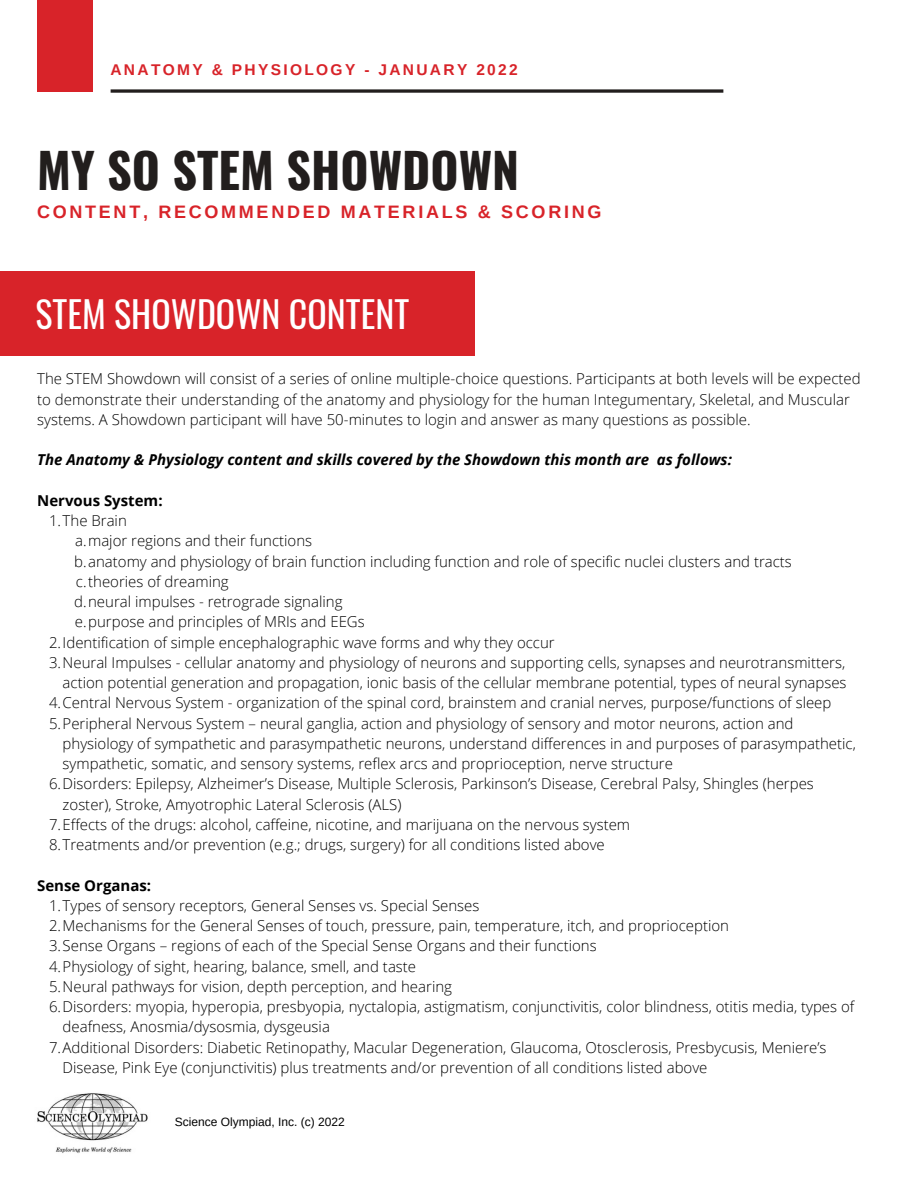
<style>
.page{position:relative;width:918px;height:1188px;background:#fff}
.page>*{position:absolute;margin:0;border:0;box-sizing:border-box;transform-origin:0 0}
.t1{font:700 48.15px "Oswald";color:#221e1d}
.t2{font:36px "Oswald";color:#fff}
.t3{font:700 18px "Arimo";letter-spacing:.15em;color:#d82329}
.t4{font:700 15.45px "Arimo";letter-spacing:.15em;color:#d82329}
.t5{font:300 15px/20.2px "Open Sans";color:#000}
.t6{font:italic 700 15px "Open Sans";color:#000}
.t7{font:700 15px "Open Sans";color:#000}
.t8{font:12px "Arimo";color:#000}
</style>
<div class="page">
<div style="left:37px;top:0;width:55px;height:92px;background:#d82329"></div>
<svg style="left:111px;top:89px;width:612px;height:4px;background:#484544"></svg>
<div style="left:0;top:271px;width:475px;height:84px;background:#d82329"></div>
<img style="left:37px;top:1093px;width:111px;height:60px">
<p class="t4" style="left:110px;top:61px;width:409px">ANATOMY &amp; PHYSIOLOGY - JANUARY 2022</p>
<p class="t1" style="left:37px;top:133px;width:484px">MY SO STEM SHOWDOWN</p>
<p class="t3" style="left:37px;top:202px;width:566px">CONTENT, RECOMMENDED MATERIALS &amp; SCORING</p>
<p class="t2" style="left:36px;top:286px;width:375px">STEM SHOWDOWN CONTENT</p>
<p class="t5" style="left:37px;top:369px;width:825px">The STEM Showdown will consist of a series of online multiple-choice questions. Participants at both levels will be expected to demonstrate their understanding of the anatomy and physiology for the human Integumentary, Skeletal, and Muscular systems. A Showdown participant will have 50-minutes to login and answer as many questions as possible.</p>
<p class="t6" style="left:37px;top:449px;width:696px">The Anatomy &amp; Physiology content and skills covered by the Showdown this month are as follows:</p>
<p class="t7" style="left:37px;top:490px;width:127px">Nervous System:</p>
<p class="t5" style="left:49px;top:510px;width:79px">1.The Brain</p>
<p class="t5" style="left:75px;top:531px;width:239px">a.major regions and their functions</p>
<p class="t5" style="left:74px;top:551px;width:719px">b.anatomy and physiology of brain function including function and role of specific nuclei clusters and tracts</p>
<p class="t5" style="left:76px;top:571px;width:154px">c.theories of dreaming</p>
<p class="t5" style="left:74px;top:591px;width:270px">d.neural impulses - retrograde signaling</p>
<p class="t5" style="left:75px;top:612px;width:291px">e.purpose and principles of MRIs and EEGs</p>
<p class="t5" style="left:49px;top:632px;width:507px">2.Identification of simple encephalographic wave forms and why they occur</p>
<p class="t5" style="left:49px;top:652px;width:799px;text-align:right">3.Neural Impulses - cellular anatomy and physiology of neurons and supporting cells, synapses and neurotransmitters, action potential generation and propagation, ionic basis of the cellular membrane potential, types of neural synapses</p>
<p class="t5" style="left:49px;top:693px;width:784px">4.Central Nervous System - organization of the spinal cord, brainstem and cranial nerves, purpose/functions of sleep</p>
<p class="t5" style="left:63px;top:713px;width:795px;text-indent:-14px">5.Peripheral Nervous System – neural ganglia, action and physiology of sensory and motor neurons, action and physiology of sympathetic and parasympathetic neurons, understand differences in and purposes of parasympathetic, sympathetic, somatic, and sensory systems, reflex arcs and proprioception, nerve structure</p>
<p class="t5" style="left:63px;top:774px;width:753px;text-indent:-14px">6.Disorders: Epilepsy, Alzheimer’s Disease, Multiple Sclerosis, Parkinson’s Disease, Cerebral Palsy, Shingles (herpes zoster), Stroke, Amyotrophic Lateral Sclerosis (ALS)</p>
<p class="t5" style="left:49px;top:814px;width:583px">7.Effects of the drugs: alcohol, caffeine, nicotine, and marijuana on the nervous system</p>
<p class="t5" style="left:49px;top:834px;width:557px">8.Treatments and/or prevention (e.g.; drugs, surgery) for all conditions listed above</p>
<p class="t7" style="left:37px;top:875px;width:116px">Sense Organas:</p>
<p class="t5" style="left:49px;top:895px;width:432px">1.Types of sensory receptors, General Senses vs. Special Senses</p>
<p class="t5" style="left:49px;top:915px;width:682px">2.Mechanisms for the General Senses of touch, pressure, pain, temperature, itch, and proprioception</p>
<p class="t5" style="left:49px;top:936px;width:549px">3.Sense Organs – regions of each of the Special Sense Organs and their functions</p>
<p class="t5" style="left:49px;top:956px;width:369px">4.Physiology of sight, hearing, balance, smell, and taste</p>
<p class="t5" style="left:49px;top:976px;width:405px">5.Neural pathways for vision, depth perception, and hearing</p>
<p class="t5" style="left:63px;top:996px;width:793px;text-indent:-14px">6.Disorders: myopia, hyperopia, presbyopia, nyctalopia, astigmatism, conjunctivitis, color blindness, otitis media, types of deafness, Anosmia/dysosmia, dysgeusia</p>
<p class="t5" style="left:63px;top:1037px;width:765px;text-indent:-14px">7.Additional Disorders: Diabetic Retinopathy, Macular Degeneration, Glaucoma, Otosclerosis, Presbycusis, Meniere’s<br>Disease, Pink Eye (conjunctivitis) plus treatments and/or prevention of all conditions listed above</p>
<p class="t8" style="left:175px;top:1116px;width:171px">Science Olympiad, Inc. (c) 2022</p>
</div>
